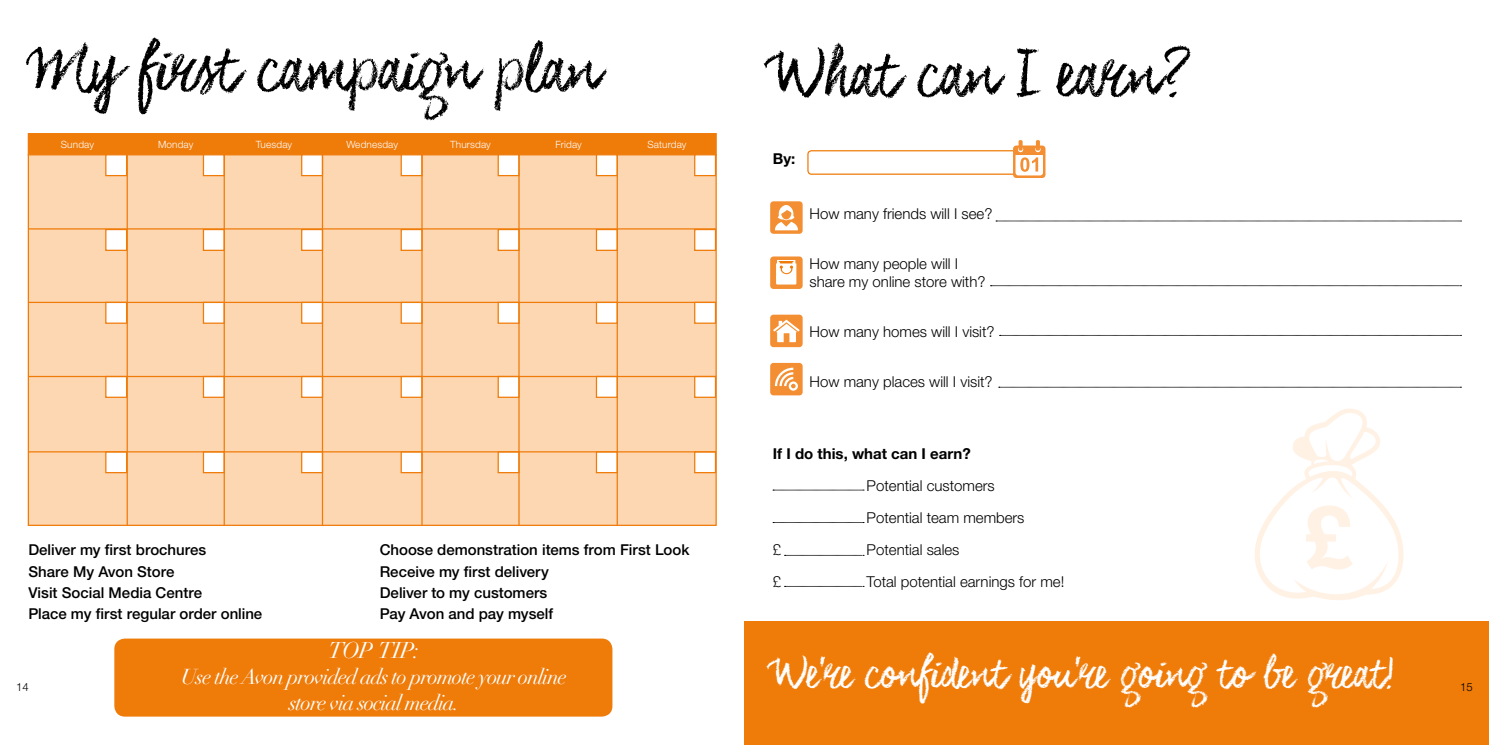
<style>
.page{position:relative;width:1489px;height:745px;background:#fff}
.page>*{position:absolute;margin:0;border:0;box-sizing:border-box;transform-origin:0 0}
.t1{font:60px "Coalhand Luke Avon";letter-spacing:-.05em;color:#000}
.t2{font:40px "Coalhand Luke Avon";letter-spacing:-.05em;color:#fff}
.t3{font:italic 22.5px "Didot LT Std";letter-spacing:-.05em;color:#fff}
.t4{font:italic 21.25px/25.5px "Didot LT Std";letter-spacing:-.05em;color:#fff;text-align:center}
.t5{font:300 15px/32.1px "Helvetica Neue LT Std";color:#000}
.t6{font:500 15px/21.2px "Helvetica Neue LT Std";color:#000}
.t7{font:700 15px "Helvetica Neue LT Std";color:#000}
.t8{font:300 11.25px "Helvetica Neue LT Std";color:#000}
.t9{font:300 10px "Helvetica Neue LT Std";letter-spacing:.015em;color:#fff}
</style>
<div class="page">
<div style="left:744px;top:620px;width:744px;height:124px;background:#ef7b09"></div>
<div style="left:28px;top:133px;width:688px;height:22px;background:#ef7b09"></div>
<div style="left:28px;top:154px;width:688px;height:371px;background:#fdd6b2;border:1px solid #ef7b09"></div>
<div style="left:105px;top:154px;width:22px;height:22px;background:#fff;border:1px solid #ef7b09"></div>
<div style="left:105px;top:229px;width:22px;height:22px;background:#fff;border:1px solid #ef7b09"></div>
<div style="left:105px;top:301px;width:22px;height:22px;background:#fff;border:1px solid #ef7b09"></div>
<div style="left:105px;top:375px;width:22px;height:22px;background:#fff;border:1px solid #ef7b09"></div>
<div style="left:105px;top:451px;width:22px;height:22px;background:#fff;border:1px solid #ef7b09"></div>
<div style="left:203px;top:154px;width:22px;height:22px;background:#fff;border:1px solid #ef7b09"></div>
<div style="left:203px;top:229px;width:22px;height:22px;background:#fff;border:1px solid #ef7b09"></div>
<div style="left:203px;top:301px;width:22px;height:22px;background:#fff;border:1px solid #ef7b09"></div>
<div style="left:203px;top:375px;width:22px;height:22px;background:#fff;border:1px solid #ef7b09"></div>
<div style="left:203px;top:451px;width:22px;height:22px;background:#fff;border:1px solid #ef7b09"></div>
<div style="left:301px;top:154px;width:22px;height:22px;background:#fff;border:1px solid #ef7b09"></div>
<div style="left:301px;top:229px;width:22px;height:22px;background:#fff;border:1px solid #ef7b09"></div>
<div style="left:301px;top:301px;width:22px;height:22px;background:#fff;border:1px solid #ef7b09"></div>
<div style="left:301px;top:375px;width:22px;height:22px;background:#fff;border:1px solid #ef7b09"></div>
<div style="left:301px;top:451px;width:22px;height:22px;background:#fff;border:1px solid #ef7b09"></div>
<div style="left:400px;top:154px;width:22px;height:22px;background:#fff;border:1px solid #ef7b09"></div>
<div style="left:400px;top:229px;width:22px;height:22px;background:#fff;border:1px solid #ef7b09"></div>
<div style="left:400px;top:301px;width:22px;height:22px;background:#fff;border:1px solid #ef7b09"></div>
<div style="left:400px;top:375px;width:22px;height:22px;background:#fff;border:1px solid #ef7b09"></div>
<div style="left:400px;top:451px;width:22px;height:22px;background:#fff;border:1px solid #ef7b09"></div>
<div style="left:497px;top:154px;width:22px;height:22px;background:#fff;border:1px solid #ef7b09"></div>
<div style="left:497px;top:229px;width:22px;height:22px;background:#fff;border:1px solid #ef7b09"></div>
<div style="left:497px;top:301px;width:22px;height:22px;background:#fff;border:1px solid #ef7b09"></div>
<div style="left:497px;top:375px;width:22px;height:22px;background:#fff;border:1px solid #ef7b09"></div>
<div style="left:497px;top:451px;width:22px;height:22px;background:#fff;border:1px solid #ef7b09"></div>
<div style="left:596px;top:154px;width:22px;height:22px;background:#fff;border:1px solid #ef7b09"></div>
<div style="left:596px;top:229px;width:22px;height:22px;background:#fff;border:1px solid #ef7b09"></div>
<div style="left:596px;top:301px;width:22px;height:22px;background:#fff;border:1px solid #ef7b09"></div>
<div style="left:596px;top:375px;width:22px;height:22px;background:#fff;border:1px solid #ef7b09"></div>
<div style="left:596px;top:451px;width:22px;height:22px;background:#fff;border:1px solid #ef7b09"></div>
<div style="left:694px;top:154px;width:22px;height:22px;background:#fff;border:1px solid #ef7b09"></div>
<div style="left:694px;top:229px;width:22px;height:22px;background:#fff;border:1px solid #ef7b09"></div>
<div style="left:694px;top:301px;width:22px;height:22px;background:#fff;border:1px solid #ef7b09"></div>
<div style="left:694px;top:375px;width:22px;height:22px;background:#fff;border:1px solid #ef7b09"></div>
<div style="left:694px;top:451px;width:22px;height:22px;background:#fff;border:1px solid #ef7b09"></div>
<hr style="left:28px;top:228px;width:688px;height:1px;background:#ef7b09">
<hr style="left:28px;top:301px;width:688px;height:2px;background:#ef7b09">
<hr style="left:28px;top:375px;width:688px;height:2px;background:#ef7b09">
<hr style="left:28px;top:451px;width:688px;height:1px;background:#ef7b09">
<hr style="left:127px;top:155px;width:1px;height:370px;background:#ef7b09">
<hr style="left:223px;top:155px;width:2px;height:370px;background:#ef7b09">
<hr style="left:322px;top:155px;width:1px;height:370px;background:#ef7b09">
<hr style="left:421px;top:155px;width:1px;height:370px;background:#ef7b09">
<hr style="left:518px;top:155px;width:1px;height:370px;background:#ef7b09">
<hr style="left:616px;top:155px;width:2px;height:370px;background:#ef7b09">
<div style="left:114px;top:638px;width:498px;height:78px;background:#ef7b09;border-radius:11px"></div>
<div style="left:807px;top:150px;width:235px;height:25px;border:1px solid #ef7b09;border-radius:4px"></div>
<svg style="left:1012px;top:145px;width:33px;height:33px"></svg>
<svg style="left:1018px;top:140px;width:4px;height:10px"></svg>
<svg style="left:1035px;top:140px;width:4px;height:10px"></svg>
<svg style="left:1015px;top:147px;width:27px;height:28px"></svg>
<div style="left:770px;top:201px;width:32px;height:33px;background:#f38f32;border-radius:3px"></div>
<svg style="left:775px;top:205px;width:22px;height:25px"></svg>
<svg style="left:1255px;top:408px;width:149px;height:192px"></svg>
<svg style="left:995px;top:221px;width:466px;height:1px"></svg>
<svg style="left:990px;top:285px;width:471px;height:1px"></svg>
<svg style="left:999px;top:335px;width:462px;height:1px"></svg>
<svg style="left:998px;top:387px;width:463px;height:1px"></svg>
<svg style="left:773px;top:489px;width:91px;height:1px"></svg>
<svg style="left:773px;top:522px;width:91px;height:1px"></svg>
<svg style="left:784px;top:554px;width:80px;height:1px"></svg>
<div style="left:770px;top:256px;width:32px;height:33px;background:#f38f32;border-radius:3px"></div>
<svg style="left:776px;top:260px;width:20px;height:24px"></svg>
<div style="left:770px;top:314px;width:32px;height:33px;background:#f38f32;border-radius:3px"></div>
<svg style="left:773px;top:319px;width:26px;height:23px"></svg>
<div style="left:770px;top:362px;width:32px;height:33px;background:#f38f32;border-radius:3px"></div>
<svg style="left:774px;top:367px;width:24px;height:23px"></svg>
<h1 class="t1" style="left:28px;top:34px;width:574px">My first campaign plan</h1>
<p class="t9" style="left:61px;top:138px;width:35px">Sunday</p>
<p class="t9" style="left:158px;top:138px;width:37px">Monday</p>
<p class="t9" style="left:256px;top:138px;width:38px">Tuesday</p>
<p class="t9" style="left:346px;top:138px;width:53px">Wednesday</p>
<p class="t9" style="left:450px;top:138px;width:42px">Thursday</p>
<p class="t9" style="left:555px;top:138px;width:28px">Friday</p>
<p class="t9" style="left:647px;top:138px;width:41px">Saturday</p>
<p class="t6" style="left:28px;top:539px;width:235px">Deliver my first brochures<br>Share My Avon Store<br>Visit Social Media Centre<br>Place my first regular order online</p>
<p class="t6" style="left:380px;top:539px;width:311px">Choose demonstration items from First Look<br>Receive my first delivery<br>Deliver to my customers<br>Pay Avon and pay myself</p>
<h1 class="t1" style="left:772px;top:39px;width:420px">What can I earn?</h1>
<p class="t7" style="left:772px;top:149px;width:24px">By:</p>
<p class="t5" style="left:809px;top:197px;width:184px">How many friends will I see?</p>
<p class="t5" style="left:809px;top:254px;width:177px;line-height:18px">How many people will I share my online store with?</p>
<p class="t5" style="left:809px;top:315px;width:187px">How many homes will I visit?</p>
<p class="t5" style="left:809px;top:365px;width:185px">How many places will I visit?</p>
<p class="t7" style="left:772px;top:444px;width:199px">If I do this, what can I earn?</p>
<p class="t5" style="left:866px;top:469px;width:159px">Potential customers<br>Potential team members</p>
<p class="t5" style="left:772px;top:533px;width:10px">£</p>
<p class="t5" style="left:866px;top:533px;width:94px">Potential sales</p>
<p class="t5" style="left:772px;top:565px;width:10px">£</p>
<p class="t5" style="left:866px;top:565px;width:199px">Total potential earnings for me!</p>
<h3 class="t3" style="left:328px;top:636px;width:92px">TOP TIP:</h3>
<h3 class="t4" style="left:181px;top:663px;width:387px">Use the Avon provided ads to promote your online store via social media.</h3>
<h2 class="t2" style="left:772px;top:649px;width:621px">We’re confident you’re going to be great!</h2>
<p class="t8" style="left:16px;top:679px;width:14px">14</p>
<p class="t8" style="left:1459px;top:679px;width:14px">15</p>
</div>
